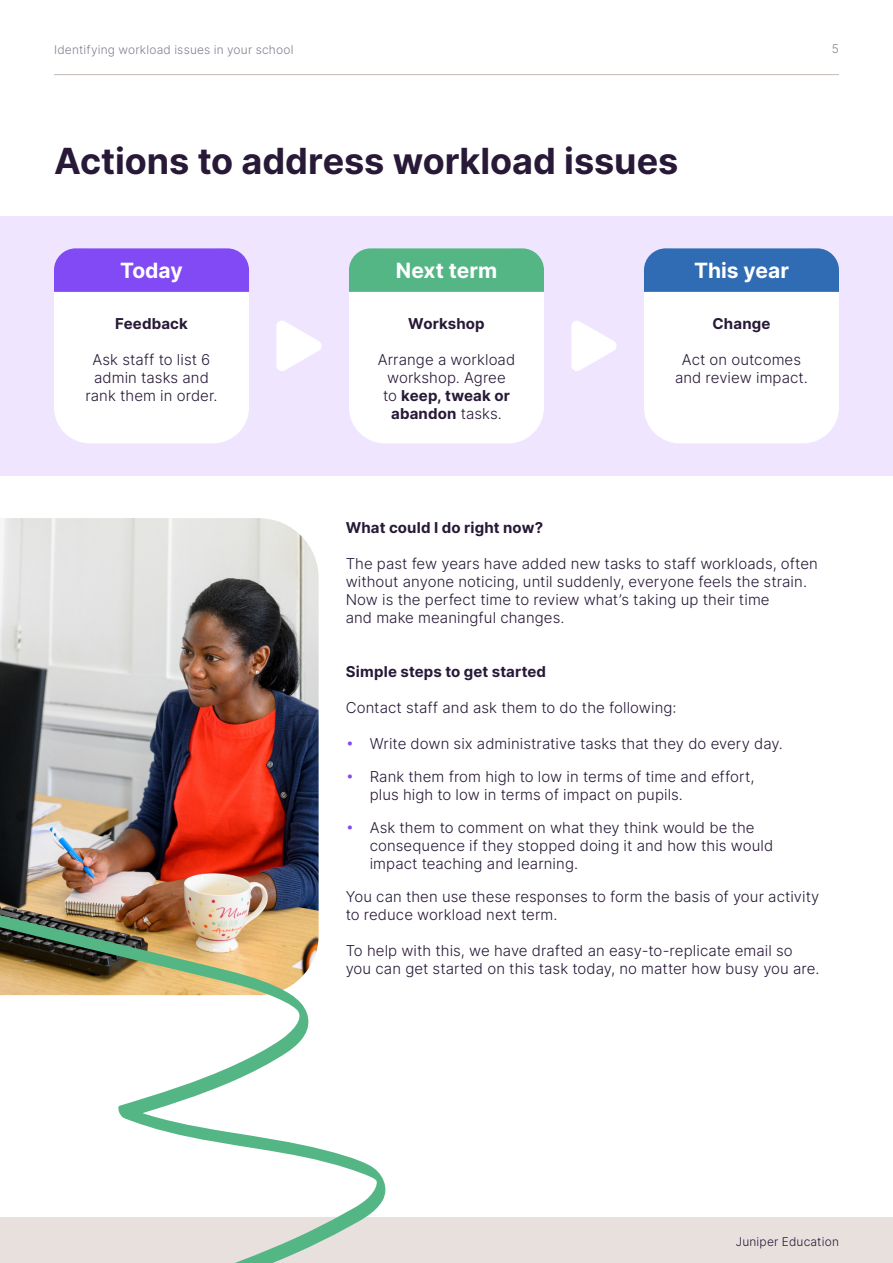
<style>
.page{position:relative;width:893px;height:1263px;background:#fff}
.page>*{position:absolute;margin:0;border:0;box-sizing:border-box;transform-origin:0 0}
.t1{font:36px "Inter";color:#271937}
.t2{font:21px "Inter";color:#fff}
.t3{font:300 15px/18px "Inter";letter-spacing:.005em;color:#271937}
.t4{font:15px "Inter";letter-spacing:.01em;color:#271937}
.t5{font:300 12px "Inter";letter-spacing:.015em;color:#877f8d}
.t6{font:300 12px "Inter";letter-spacing:.015em;color:#271937}
.s1{font-weight:400}
.s2{color:#814af4}
</style>
<div class="page">
<hr style="left:54px;top:74px;width:785px;height:1px;background:#c5bbb6">
<div style="left:0;top:216px;width:893px;height:260px;background:#f0e5ff"></div>
<div style="left:54px;top:248px;width:195px;height:195px;background:#fff;border-radius:36px"></div>
<div style="left:644px;top:248px;width:195px;height:195px;background:#fff;border-radius:36px"></div>
<div style="left:349px;top:248px;width:195px;height:195px;background:#fff;border-radius:36px"></div>
<div style="left:54px;top:248px;width:195px;height:44px;background:#814af4"></div>
<div style="left:644px;top:248px;width:195px;height:44px;background:#306cb4"></div>
<div style="left:349px;top:248px;width:195px;height:44px;background:#55b685"></div>
<svg style="left:276px;top:321px;width:46px;height:50px"></svg>
<svg style="left:571px;top:321px;width:46px;height:50px"></svg>
<div style="left:0;top:1218px;width:893px;height:45px;background:#e7e0dd"></div>
<img style="left:0;top:518px;width:319px;height:389px">
<svg style="left:0;top:907px;width:390px;height:356px"></svg>
<p class="t5" style="left:54px;top:40px;width:241px">Identifying workload issues in your school</p>
<p class="t5" style="left:832px;top:40px;width:9px">5</p>
<p class="t1" style="left:54px;top:134px;width:626px">Actions to address workload issues</p>
<p class="t2" style="left:120px;top:255px;width:64px">Today</p>
<p class="t2" style="left:396px;top:255px;width:103px">Next term</p>
<p class="t2" style="left:694px;top:255px;width:96px">This year</p>
<p class="t4" style="left:115px;top:313px;width:74px">Feedback</p>
<p class="t3" style="left:85px;top:350px;width:134px;text-align:center">Ask staff to list 6 admin tasks and rank them in order.</p>
<p class="t4" style="left:712px;top:313px;width:60px">Change</p>
<p class="t3" style="left:675px;top:350px;width:134px;text-align:center">Act on outcomes and review impact.</p>
<p class="t4" style="left:408px;top:313px;width:78px">Workshop</p>
<p class="t3" style="left:378px;top:350px;width:139px;text-align:center">Arrange a workload workshop. Agree<br>to <span class="s1">keep, tweak or abandon</span> tasks.</p>
<p class="t4" style="left:346px;top:516px;width:199px">What could I do right now?</p>
<p class="t3" style="left:346px;top:554px;width:474px">The past few years have added new tasks to staff workloads, often without anyone noticing, until suddenly, everyone feels the strain.<br>Now is the perfect time to review what’s taking up their time<br>and make meaningful changes.</p>
<p class="t4" style="left:346px;top:660px;width:202px">Simple steps to get started</p>
<p class="t3" style="left:346px;top:698px;width:332px">Contact staff and ask them to do the following:</p>
<p class="t3" style="left:346px;top:734px;width:439px"><span class="s2">•</span> Write down six administrative tasks that they do every day.</p>
<p class="t3" style="left:370px;top:767px;width:386px;text-indent:-24px"><span class="s2">•</span> Rank them from high to low in terms of time and effort, plus high to low in terms of impact on pupils.</p>
<p class="t3" style="left:370px;top:818px;width:405px;text-indent:-24px"><span class="s2">•</span> Ask them to comment on what they think would be the consequence if they stopped doing it and how this would impact teaching and learning.</p>
<p class="t3" style="left:346px;top:887px;width:475px">You can then use these responses to form the basis of your activity to reduce workload next term.</p>
<p class="t3" style="left:346px;top:941px;width:475px">To help with this, we have drafted an easy-to-replicate email so you can get started on this task today, no matter how busy you are.</p>
<p class="t6" style="left:736px;top:1233px;width:105px">Juniper Education</p>
</div>
